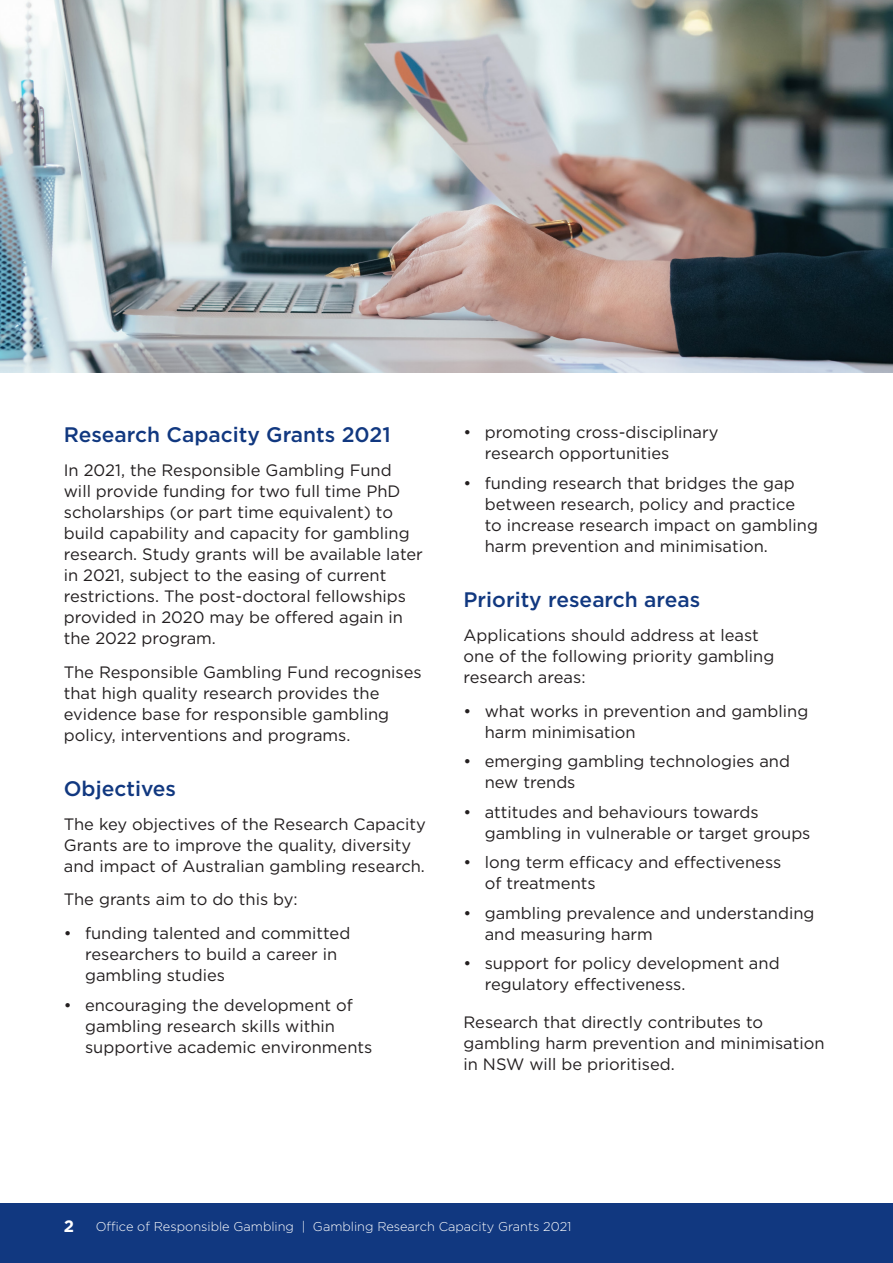
<style>
.page{position:relative;width:893px;height:1263px;background:#fff}
.page>*{position:absolute;margin:0;border:0;box-sizing:border-box;transform-origin:0 0}
.Subheading_1_more_sp{font:500 21px "Gotham";color:#113880}
.Subheading_1{font:500 21px "Gotham";color:#113880}
.Body{font:16.5px/21px "Gotham";color:#231f20}
.t1{font:700 16.5px "Gotham";color:#fff}
.t2{font:300 12.75px "Gotham";color:#fff}
</style>
<div class="page">
<div style="left:0;top:1203px;width:893px;height:60px;background:#113880"></div>
<img style="left:0;top:0;width:893px;height:372px">
<p class="Subheading_1" style="left:64px;top:421px;width:328px">Research Capacity Grants 2021</p>
<p class="Body" style="left:64px;top:459px;width:361px">In 2021, the Responsible Gambling Fund will provide funding for two full time PhD scholarships (or part time equivalent) to build capability and capacity for gambling research. Study grants will be available later in 2021, subject to the easing of current restrictions. The post-doctoral fellowships provided in 2020 may be offered again in the 2022 program.</p>
<p class="Body" style="left:64px;top:661px;width:359px">The Responsible Gambling Fund recognises that high quality research provides the evidence base for responsible gambling policy, interventions and programs.</p>
<p class="Subheading_1_more_sp" style="left:64px;top:775px;width:114px">Objectives</p>
<p class="Body" style="left:64px;top:813px;width:364px">The key objectives of the Research Capacity<br>Grants are to improve the quality, diversity and impact of Australian gambling research.</p>
<p class="Body" style="left:64px;top:889px;width:235px">The grants aim to do this by:</p>
<p class="Body" style="left:85px;top:922px;width:267px;text-indent:-21px">• funding talented and committed researchers to build a career in gambling studies</p>
<p class="Body" style="left:85px;top:994px;width:289px;text-indent:-21px">• encouraging the development of gambling research skills within supportive academic environments</p>
<p class="Body" style="left:485px;top:422px;width:235px;text-indent:-21px">• promoting cross-disciplinary research opportunities</p>
<p class="Body" style="left:485px;top:472px;width:335px;text-indent:-21px">• funding research that bridges the gap between research, policy and practice<br>to increase research impact on gambling harm prevention and minimisation.</p>
<p class="Subheading_1_more_sp" style="left:463px;top:586px;width:238px">Priority research areas</p>
<p class="Body" style="left:463px;top:624px;width:312px">Applications should address at least one of the following priority gambling research areas:</p>
<p class="Body" style="left:485px;top:700px;width:325px;text-indent:-21px">• what works in prevention and gambling harm minimisation</p>
<p class="Body" style="left:485px;top:750px;width:307px;text-indent:-21px">• emerging gambling technologies and new trends</p>
<p class="Body" style="left:485px;top:801px;width:327px;text-indent:-21px">• attitudes and behaviours towards gambling in vulnerable or target groups</p>
<p class="Body" style="left:485px;top:852px;width:298px;text-indent:-21px">• long term efficacy and effectiveness of treatments</p>
<p class="Body" style="left:485px;top:902px;width:331px;text-indent:-21px">• gambling prevalence and understanding and measuring harm</p>
<p class="Body" style="left:485px;top:953px;width:296px;text-indent:-21px">• support for policy development and regulatory effectiveness.</p>
<p class="Body" style="left:463px;top:1012px;width:362px">Research that directly contributes to gambling harm prevention and minimisation in NSW will be prioritised.</p>
<p class="t1" style="left:64px;top:1215px;width:12px">2</p>
<p class="t2" style="left:96px;top:1218px;width:477px">Office of Responsible Gambling | Gambling Research Capacity Grants 2021</p>
</div>
